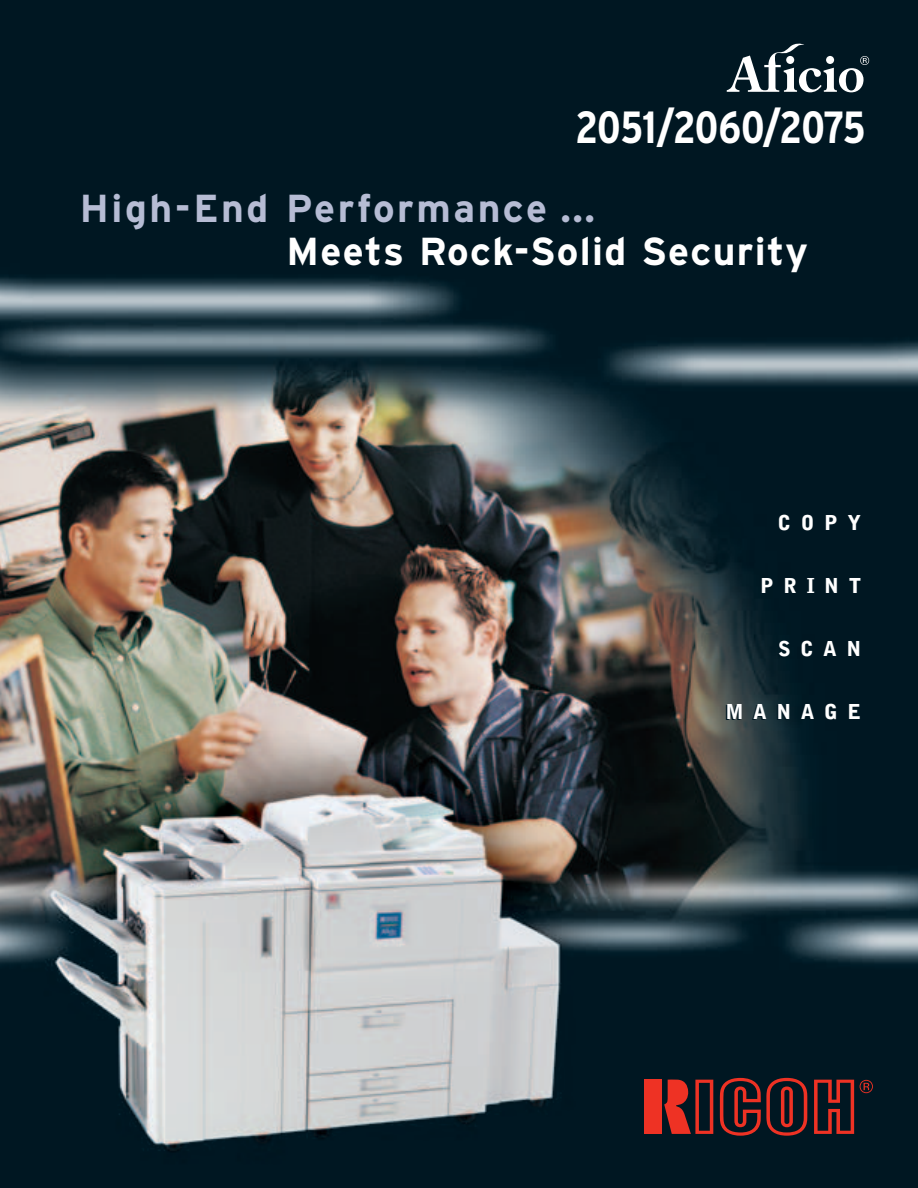
<style>
.page{position:relative;width:918px;height:1188px;background:#fff}
.page>*{position:absolute;margin:0;border:0;box-sizing:border-box;transform-origin:0 0}
.t1{font:700 condensed 45px "Interstate";letter-spacing:-.025em;color:#fff}
.t2{font:700 39px "Interstate";letter-spacing:.035em;color:#fff}
.t3{font:700 39px "Interstate";letter-spacing:.065em;color:#b6bcd4}
.t4{font:900 20.4px "Bell Gothic";letter-spacing:.47em;color:#fff}
</style>
<div class="page">
<img style="left:0;top:0;width:918px;height:1188px">
<svg style="left:727px;top:43px;width:142px;height:49px"></svg>
<div style="left:644px;top:1080px;width:17px;height:54px;background:#ee3224"></div>
<svg style="left:814px;top:1080px;width:40px;height:54px;background:#5f2122"></svg>
<svg style="left:664px;top:1079px;width:49px;height:55px;background:#7c2522"></svg>
<svg style="left:720px;top:1078px;width:87px;height:58px;background:#4e1f22"></svg>
<svg style="left:860px;top:1080px;width:13px;height:13px"></svg>
<p class="t1" style="left:575px;top:110px;width:291px">2051/2060/2075</p>
<p class="t3" style="left:80px;top:193px;width:517px">High-End Performance ...</p>
<p class="t2" style="left:287px;top:237px;width:523px">Meets Rock-Solid Security</p>
<p class="t4" style="left:778px;top:515px;width:85px">COPY</p>
<p class="t4" style="left:760px;top:578px;width:103px">PRINT</p>
<p class="t4" style="left:778px;top:641px;width:85px">SCAN</p>
<p class="t4" style="left:725px;top:704px;width:137px">MANAGE</p>
</div>
